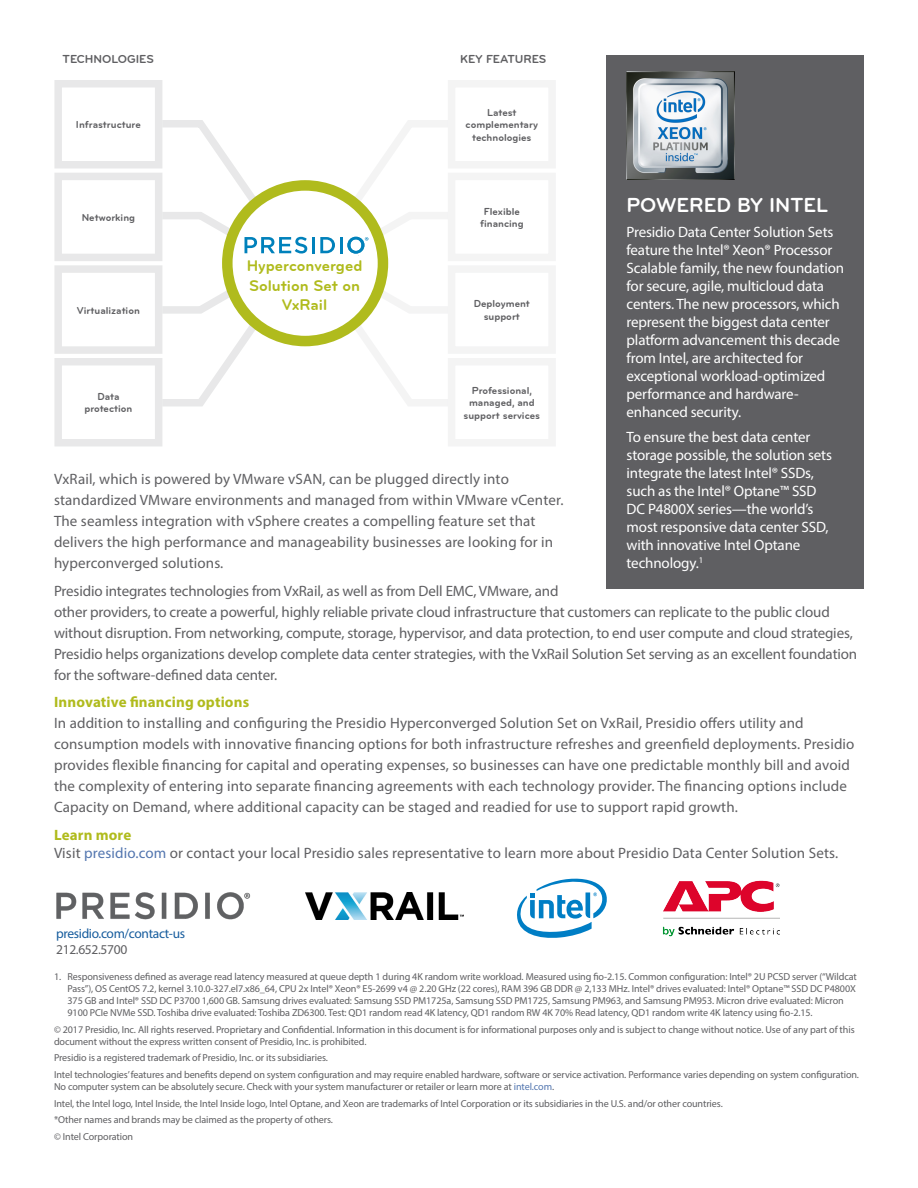
<style>
.page{position:relative;width:918px;height:1188px;background:#fff}
.page>*{position:absolute;margin:0;border:0;box-sizing:border-box;transform-origin:0 0}
.t1{font:700 21px "Bryant";color:#fff}
.t2{font:700 16.05px/19.4px "Bryant";color:#b0bb1d;text-align:center}
.t3{font:15px/21px "Myriad Pro";letter-spacing:.01em;color:#5f5f62}
.t4{font:15px/18px "Myriad Pro";letter-spacing:-.01em;color:#fff}
.t5{font:15px/21px "Myriad Pro";letter-spacing:-.01em;color:#5f5f62}
.t6{font:700 15px "Myriad Pro";letter-spacing:.01em;color:#b0bb1d}
.t7{font:13.5px "Myriad Pro";letter-spacing:-.025em;color:#175d9e}
.t8{font:13.5px "Myriad Pro";letter-spacing:-.025em;color:#5f5f62}
.t9{font:700 12px "Bryant";color:#5f5f62}
.t10{font:700 10.5px/12.6px "Bryant";color:#5f5f62;text-align:center}
.t11{font:10.2px/12px "Myriad Pro";letter-spacing:-.01em;color:#5f5f62}
.s1{color:#5376af}
</style>
<div class="page">
<svg style="left:517px;top:878px;width:90px;height:60px"></svg>
<div style="left:606px;top:55px;width:258px;height:534px;background:#5f5f62"></div>
<img style="left:627px;top:72px;width:108px;height:108px">
<img style="left:305px;top:892px;width:158px;height:27px">
<img style="left:56px;top:892px;width:195px;height:28px">
<div style="left:448px;top:80px;width:108px;height:89px;border:8px solid #c7c8ca"></div>
<div style="left:448px;top:265px;width:108px;height:89px;border:8px solid #c7c8ca"></div>
<div style="left:448px;top:173px;width:108px;height:88px;border:8px solid #c7c8ca"></div>
<div style="left:448px;top:358px;width:108px;height:88px;border:8px solid #c7c8ca"></div>
<svg style="left:349px;top:288px;width:100px;height:120px"></svg>
<svg style="left:161px;top:288px;width:100px;height:120px"></svg>
<div style="left:227px;top:185px;width:156px;height:156px;background:#fff;border-radius:50%"></div>
<div style="left:222px;top:180px;width:166px;height:166px;border:10px solid #b0bb1d;border-radius:50%"></div>
<svg style="left:161px;top:119px;width:146px;height:135px"></svg>
<hr style="left:312px;top:237px;width:3px;height:16px;background:#0081bb">
<svg style="left:320px;top:237px;width:15px;height:16px"></svg>
<hr style="left:340px;top:237px;width:3px;height:16px;background:#0081bb">
<svg style="left:347px;top:119px;width:102px;height:135px"></svg>
<img style="left:662px;top:880px;width:117px;height:57px">
<p class="t9" style="left:63px;top:52px;width:93px">TECHNOLOGIES</p>
<p class="t10" style="left:76px;top:118px;width:66px">Infrastructure</p>
<p class="t9" style="left:460px;top:52px;width:88px">KEY FEATURES</p>
<p class="t10" style="left:466px;top:106px;width:74px">Latest complementary technologies</p>
<p class="t1" style="left:627px;top:194px;width:203px">POWERED BY INTEL</p>
<p class="t4" style="left:627px;top:223px;width:219px">Presidio Data Center Solution Sets feature the Intel® Xeon® Processor<br>Scalable family, the new foundation for secure, agile, multicloud data centers. The new processors, which represent the biggest data center platform advancement this decade from Intel, are architected for exceptional workload-optimized performance and hardware&shy;enhanced security.</p>
<p class="t4" style="left:627px;top:427px;width:207px">To ensure the best data center storage possible, the solution sets integrate the latest Intel® SSDs, such as the Intel® Optane™ SSD<br>DC P4800X series—the world’s most responsive data center SSD, with innovative Intel Optane technology.<sup>1</sup></p>
<p class="t10" style="left:484px;top:205px;width:38px">Flexible</p>
<p class="t10" style="left:480px;top:217px;width:45px">financing</p>
<p class="t10" style="left:82px;top:211px;width:55px">Networking</p>
<p class="t2" style="left:247px;top:256px;width:117px">Hyperconverged<br>Solution Set on<br>VxRail</p>
<p class="t10" style="left:474px;top:297px;width:58px">Deployment</p>
<p class="t10" style="left:484px;top:310px;width:38px">support</p>
<p class="t10" style="left:77px;top:304px;width:65px">Virtualization</p>
<p class="t10" style="left:464px;top:384px;width:78px">Professional, managed, and support services</p>
<p class="t10" style="left:97px;top:390px;width:24px">Data</p>
<p class="t10" style="left:84px;top:403px;width:50px">protection</p>
<p class="t3" style="left:54px;top:468px;width:511px">VxRail, which is powered by VMware vSAN, can be plugged directly into standardized VMware environments and managed from within VMware vCenter.<br>The seamless integration with vSphere creates a compelling feature set that delivers the high performance and manageability businesses are looking for in hyperconverged solutions.</p>
<p class="t5" style="left:54px;top:580px;width:805px">Presidio integrates technologies from VxRail, as well as from Dell EMC, VMware, and<br>other providers, to create a powerful, highly reliable private cloud infrastructure that customers can replicate to the public cloud without disruption. From networking, compute, storage, hypervisor, and data protection, to end user compute and cloud strategies, Presidio helps organizations develop complete data center strategies, with the VxRail Solution Set serving as an excellent foundation for the software-defined data center.</p>
<p class="t6" style="left:54px;top:693px;width:197px">Innovative financing options</p>
<p class="t3" style="left:54px;top:713px;width:802px">In addition to installing and configuring the Presidio Hyperconverged Solution Set on VxRail, Presidio offers utility and consumption models with innovative financing options for both infrastructure refreshes and greenfield deployments. Presidio provides flexible financing for capital and operating expenses, so businesses can have one predictable monthly bill and avoid the complexity of entering into separate financing agreements with each technology provider. The financing options include Capacity on Demand, where additional capacity can be staged and readied for use to support rapid growth.</p>
<p class="t6" style="left:54px;top:825px;width:79px">Learn more</p>
<p class="t3" style="left:54px;top:842px;width:786px">Visit <span class="s1">presidio.com</span> or contact your local Presidio sales representative to learn more about Presidio Data Center Solution Sets.</p>
<p class="t7" style="left:56px;top:925px;width:131px">presidio.com/contact-us</p>
<p class="t8" style="left:56px;top:941px;width:73px">212.652.5700</p>
<p class="t11" style="left:68px;top:971px;width:791px;text-indent:-14px">1. Responsiveness defined as average read latency measured at queue depth 1 during 4K random write workload. Measured using fio-2.15. Common configuration: Intel® 2U PCSD server (“Wildcat Pass”), OS CentOS 7.2, kernel 3.10.0-327.el7.x86_64, CPU 2x Intel® Xeon® E5-2699 v4 @ 2.20 GHz (22 cores), RAM 396 GB DDR @ 2,133 MHz. Intel® drives evaluated: Intel® Optane™ SSD DC P4800X 375 GB and Intel® SSD DC P3700 1,600 GB. Samsung drives evaluated: Samsung SSD PM1725a, Samsung SSD PM1725, Samsung PM963, and Samsung PM953. Micron drive evaluated: Micron 9100 PCIe NVMe SSD. Toshiba drive evaluated: Toshiba ZD6300. Test: QD1 random read 4K latency, QD1 random RW 4K 70% Read latency, QD1 random write 4K latency using fio-2.15.</p>
<p class="t11" style="left:54px;top:1023px;width:802px">© 2017 Presidio, Inc. All rights reserved. Proprietary and Confidential. Information in this document is for informational purposes only and is subject to change without notice. Use of any part of this document without the express written consent of Presidio, Inc. is prohibited.</p>
<p class="t11" style="left:54px;top:1052px;width:275px">Presidio is a registered trademark of Presidio, Inc. or its subsidiaries.</p>
<p class="t11" style="left:54px;top:1068px;width:807px">Intel technologies’ features and benefits depend on system configuration and may require enabled hardware, software or service activation. Performance varies depending on system configuration.<br>No computer system can be absolutely secure. Check with your system manufacturer or retailer or learn more at <span class="s1">intel.com</span>.</p>
<p class="t11" style="left:54px;top:1097px;width:670px">Intel, the Intel logo, Intel Inside, the Intel Inside logo, Intel Optane, and Xeon are trademarks of Intel Corporation or its subsidiaries in the U.S. and/or other countries.</p>
<p class="t11" style="left:54px;top:1114px;width:281px">*Other names and brands may be claimed as the property of others.</p>
<p class="t11" style="left:54px;top:1130px;width:81px">© Intel Corporation</p>
</div>
